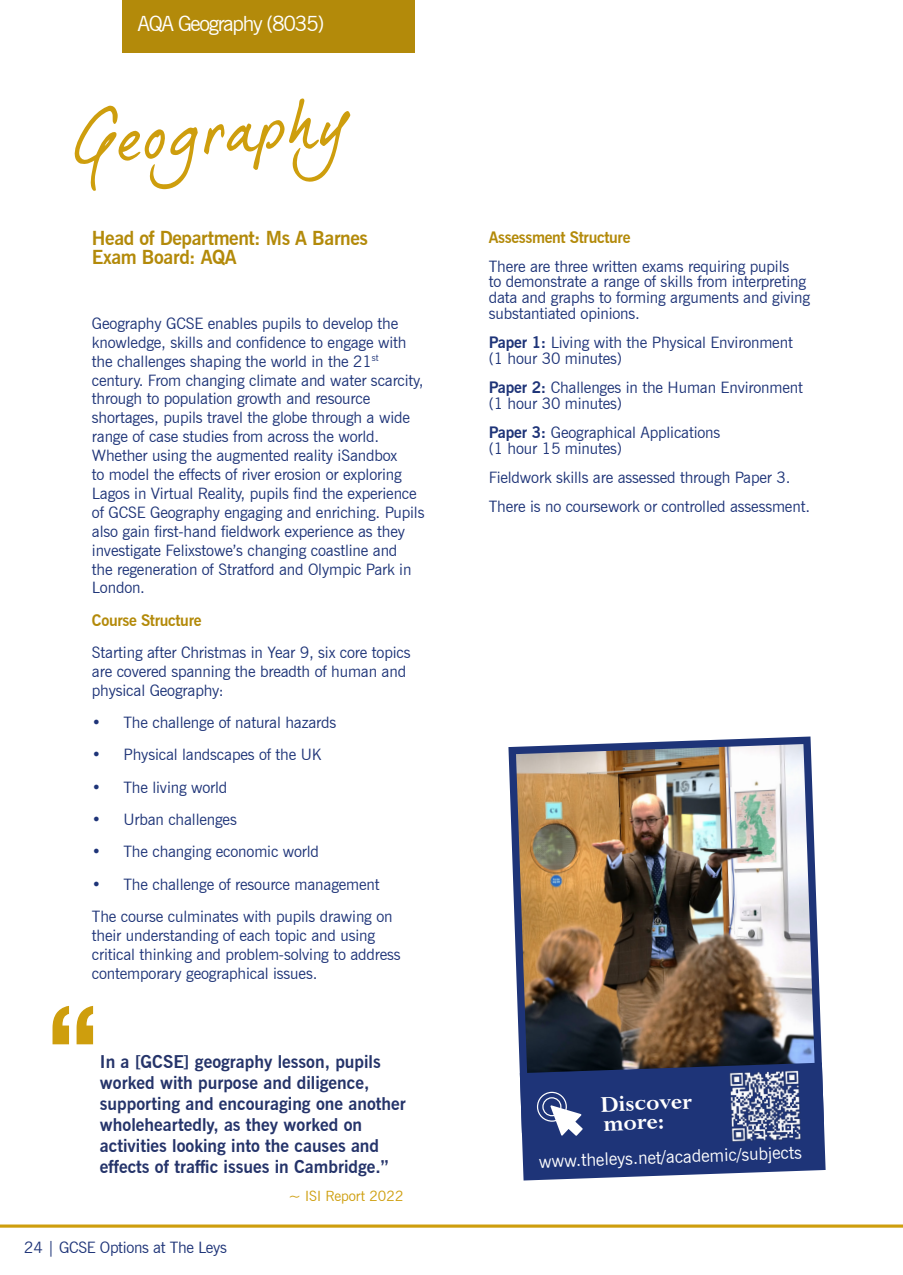
<style>
.page{position:relative;width:903px;height:1275px;background:#fff}
.page>*{position:absolute;margin:0;border:0;box-sizing:border-box;transform-origin:0 0}
.t1{font:69.3px "dear Joe 5 CASUAL P";color:#ce9e0d}
.t2{font:700 25.55px/19.1px "Lapidary 333 BT";color:#fff}
.t3{font:21px "News Gothic BT";letter-spacing:-.06em;color:#fff}
.t4{font:700 19.25px/18.9px "News Gothic BT";letter-spacing:-.02em;color:#b38a0a}
.t5{font:700 17.5px/21px "News Gothic BT";color:#25346a}
.t6{font:17.5px "News Gothic BT";color:#fff}
.t7{font:15.75px/18.9px "News Gothic BT";letter-spacing:-.01em;color:#1e3478}
.t8{font:700 15.75px "News Gothic BT";letter-spacing:-.02em;color:#b38a0a}
.t9{font:14.17px "News Gothic BT";color:#ce9e0d}
.s1{font-weight:700}
</style>
<div class="page">
<div style="left:122px;top:0;width:293px;height:52px;background:#b38a0a"></div>
<img style="left:508px;top:736px;width:314px;height:342px">
<svg style="left:520px;top:1063px;width:305px;height:117px;background:#3b4d85"></svg>
<svg style="left:53px;top:1006px;width:40px;height:38px"></svg>
<svg style="left:0;top:1224px;width:903px;height:4px;background:#d8b23f"></svg>
<h3 class="t3" style="left:138px;top:11px;width:188px">AQA Geography (8035)</h3>
<h1 class="t1" style="left:71px;top:97px;width:277px;rotate:-4deg">Geography</h1>
<p class="t4" style="left:92px;top:229px;width:278px">Head of Department: Ms A Barnes<br>Exam Board: AQA</p>
<p class="t7" style="left:92px;top:314px;width:334px">Geography GCSE enables pupils to develop the knowledge, skills and confidence to engage with the challenges shaping the world in the 21<sup>st </sup>century. From changing climate and water scarcity, through to population growth and resource shortages, pupils travel the globe through a wide range of case studies from across the world.<br>Whether using the augmented reality iSandbox<br>to model the effects of river erosion or exploring Lagos in Virtual Reality, pupils find the experience of GCSE Geography engaging and enriching. Pupils also gain first-hand fieldwork experience as they investigate Felixstowe’s changing coastline and<br>the regeneration of Stratford and Olympic Park in London.</p>
<p class="t8" style="left:92px;top:611px;width:111px">Course Structure</p>
<p class="t7" style="left:92px;top:643px;width:320px">Starting after Christmas in Year 9, six core topics are covered spanning the breadth of human and physical Geography:</p>
<p class="t7" style="left:92px;top:713px;width:246px">• The challenge of natural hazards</p>
<p class="t7" style="left:92px;top:745px;width:231px">• Physical landscapes of the UK</p>
<p class="t7" style="left:92px;top:777px;width:137px">• The living world</p>
<p class="t7" style="left:92px;top:810px;width:146px">• Urban challenges</p>
<p class="t7" style="left:92px;top:842px;width:229px">• The changing economic world</p>
<p class="t7" style="left:92px;top:868px;width:302px;line-height:32.2px">• The challenge of resource management<br>The course culminates with pupils drawing on</p>
<p class="t7" style="left:92px;top:926px;width:310px">their understanding of each topic and using critical thinking and problem-solving to address contemporary geographical issues.</p>
<p class="t5" style="left:100px;top:1051px;width:307px">In a [GCSE] geography lesson, pupils worked with purpose and diligence, supporting and encouraging one another wholeheartedly, as they worked on activities looking into the causes and effects of traffic issues in Cambridge.”</p>
<p class="t9" style="left:289px;top:1188px;width:116px">~ ISI Report 2022</p>
<p class="t7" style="left:24px;top:1238px;width:204px">24 | GCSE Options at The Leys</p>
<p class="t8" style="left:489px;top:227px;width:143px">Assessment Structure</p>
<p class="t7" style="left:489px;top:258px;width:323px;line-height:15.8px">There are three written exams requiring pupils<br>to demonstrate a range of skills from interpreting data and graphs to forming arguments and giving substantiated opinions.</p>
<p class="t7" style="left:489px;top:335px;width:306px;line-height:15.8px"><span class="s1">Paper 1:</span> Living with the Physical Environment (1 hour 30 minutes)</p>
<p class="t7" style="left:489px;top:379px;width:316px;line-height:15.8px"><span class="s1">Paper 2:</span> Challenges in the Human Environment (1 hour 30 minutes)</p>
<p class="t7" style="left:489px;top:424px;width:233px;line-height:15.8px"><span class="s1">Paper 3:</span> Geographical Applications (1 hour 15 minutes)</p>
<p class="t7" style="left:489px;top:463px;width:323px;line-height:29.1px">Fieldwork skills are assessed through Paper 3.<br>There is no coursework or controlled assessment.</p>
<h2 class="t2" style="left:600px;top:1095px;width:93px;rotate:-2deg">Discover more:</h2>
<p class="t6" style="left:538px;top:1151px;width:265px;rotate:-2deg">www.theleys.net/academic/subjects</p>
</div>
